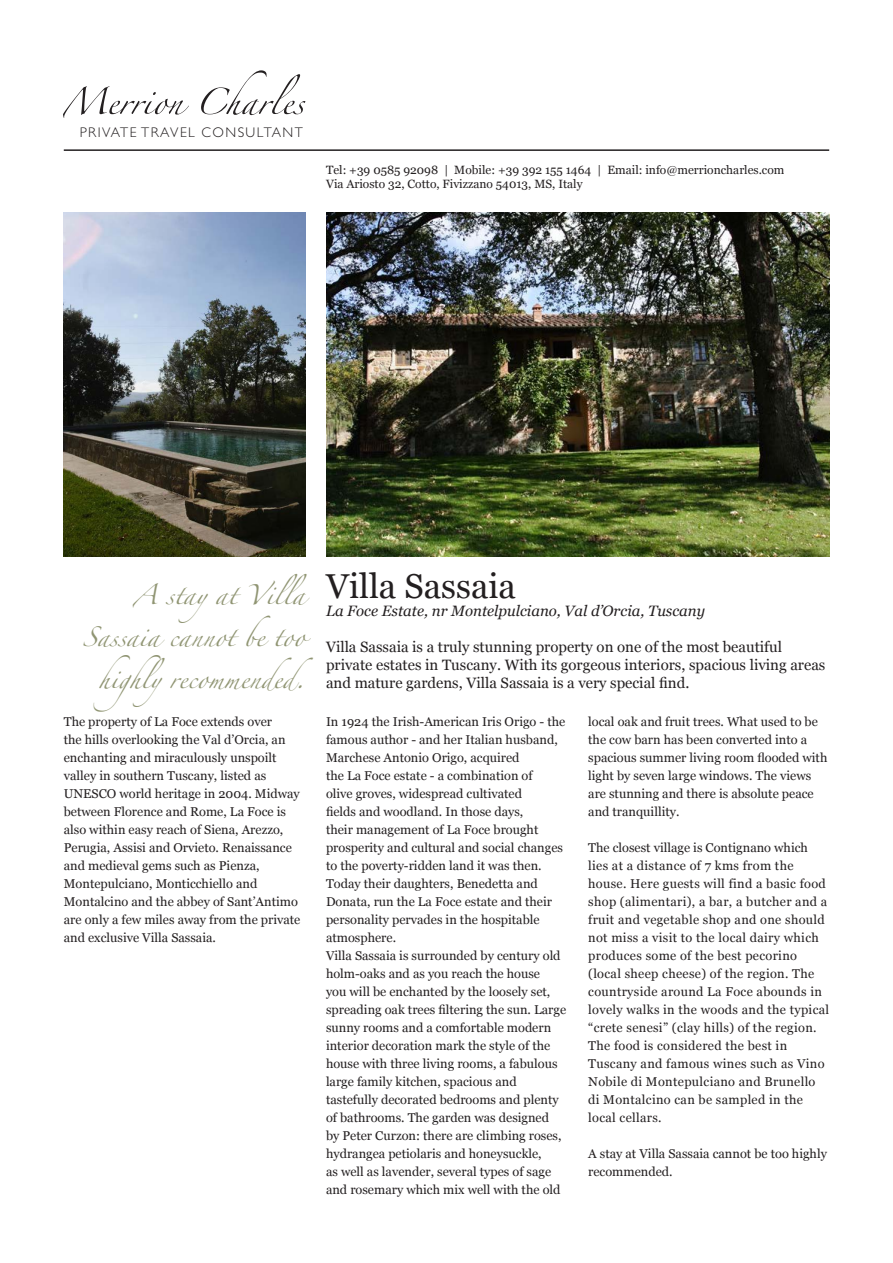
<style>
.page{position:relative;width:893px;height:1263px;background:#fff}
.page>*{position:absolute;margin:0;border:0;box-sizing:border-box;transform-origin:0 0}
.t1{font:34.5px "Georgia";color:#231f20}
.t2{font:18px "Zapfino";color:#909573}
.Big_Para{font:15px/18px "Georgia";color:#231f20}
.Descriptor{font:italic 15px "Georgia";color:#231f20}
.t3{font:300 14.1px "Gill Sans";letter-spacing:.1em;color:#231f20}
.Body_copy{font:12.75px/18px "Georgia";color:#231f20}
.Body_copy-2{font:12.75px/18px "Georgia";letter-spacing:.025em;color:#231f20}
.t4{font:12px "Georgia";color:#231f20}
</style>
<div class="page">
<svg style="left:63px;top:86px;width:126px;height:32px"></svg>
<svg style="left:201px;top:70px;width:104px;height:45px"></svg>
<hr style="left:64px;top:149px;width:765px;height:2px;background:#231f20">
<img style="left:326px;top:213px;width:503px;height:343px">
<img style="left:64px;top:213px;width:241px;height:343px">
<p class="t3" style="left:80px;top:124px;width:225px">PRIVATE TRAVEL CONSULTANT</p>
<p class="t4" style="left:326px;top:161px;width:460px">Tel: +39 0585 92098 | Mobile: +39 392 155 1464 | Email: info@merrioncharles.com</p>
<p class="t4" style="left:326px;top:175px;width:258px">Via Ariosto 32, Cotto, Fivizzano 54013, MS, Italy</p>
<p class="t2" style="left:133px;top:587px;width:175px">A stayat Villa</p>
<p class="t2" style="left:82px;top:629px;width:224px">Sassaia cannot be too</p>
<p class="t2" style="left:98px;top:671px;width:216px">highlyrecommended.</p>
<p class="t1" style="left:326px;top:560px;width:191px">Villa Sassaia</p>
<p class="Descriptor" style="left:326px;top:599px;width:381px">La Foce Estate, nr Montelpulciano, Val d’Orcia, Tuscany</p>
<p class="Big_Para" style="left:326px;top:637px;width:501px">Villa Sassaia is a truly stunning property on one of the most beautiful private estates in Tuscany. With its gorgeous interiors, spacious living areas and mature gardens, Villa Sassaia is a very special find.</p>
<p class="Body_copy" style="left:64px;top:712px;width:238px">The property of La Foce extends over<br>the hills overlooking the Val d’Orcia, an enchanting and miraculously unspoilt valley in southern Tuscany, listed as UNESCO world heritage in 2004. Midway between Florence and Rome, La Foce is also within easy reach of Siena, Arezzo, Perugia, Assisi and Orvieto. Renaissance and medieval gems such as Pienza, Montepulciano, Monticchiello and Montalcino and the abbey of Sant’Antimo are only a few miles away from the private and exclusive Villa Sassaia.</p>
<p class="Body_copy" style="left:326px;top:712px;width:241px">In 1924 the Irish-American Iris Origo - the famous author - and her Italian husband, Marchese Antonio Origo, acquired<br>the La Foce estate - a combination of<br>olive groves, widespread cultivated<br>fields and woodland. In those days,<br>their management of La Foce brought prosperity and cultural and social changes to the poverty-ridden land it was then.<br>Today their daughters, Benedetta and Donata, run the La Foce estate and their personality pervades in the hospitable atmosphere.</p>
<p class="Body_copy" style="left:326px;top:946px;width:242px">Villa Sassaia is surrounded by century old holm-oaks and as you reach the house<br>you will be enchanted by the loosely set, spreading oak trees filtering the sun. Large sunny rooms and a comfortable modern interior decoration mark the style of the house with three living rooms, a fabulous large family kitchen, spacious and tastefully decorated bedrooms and plenty of bathrooms. The garden was designed<br>by Peter Curzon: there are climbing roses, hydrangea petiolaris and honeysuckle,<br>as well as lavender, several types of sage and rosemary which mix well with the old</p>
<p class="Body_copy" style="left:588px;top:712px;width:241px">local oak and fruit trees. What used to be the cow barn has been converted into a spacious summer living room flooded with light by seven large windows. The views are stunning and there is absolute peace and tranquillity.</p>
<p class="Body_copy-2" style="left:588px;top:838px;width:242px">The closest village is Contignano which lies at a distance of 7 kms from the house. Here guests will find a basic food shop (alimentari), a bar, a butcher and a fruit and vegetable shop and one should not miss a visit to the local dairy which produces some of the best pecorino (local sheep cheese) of the region. The countryside around La Foce abounds in lovely walks in the woods and the typical “crete senesi” (clay hills) of the region.<br>The food is considered the best in Tuscany and famous wines such as Vino Nobile di Montepulciano and Brunello di Montalcino can be sampled in the local cellars.</p>
<p class="Body_copy" style="left:588px;top:1144px;width:240px">A stay at Villa Sassaia cannot be too highly recommended.</p>
</div>
